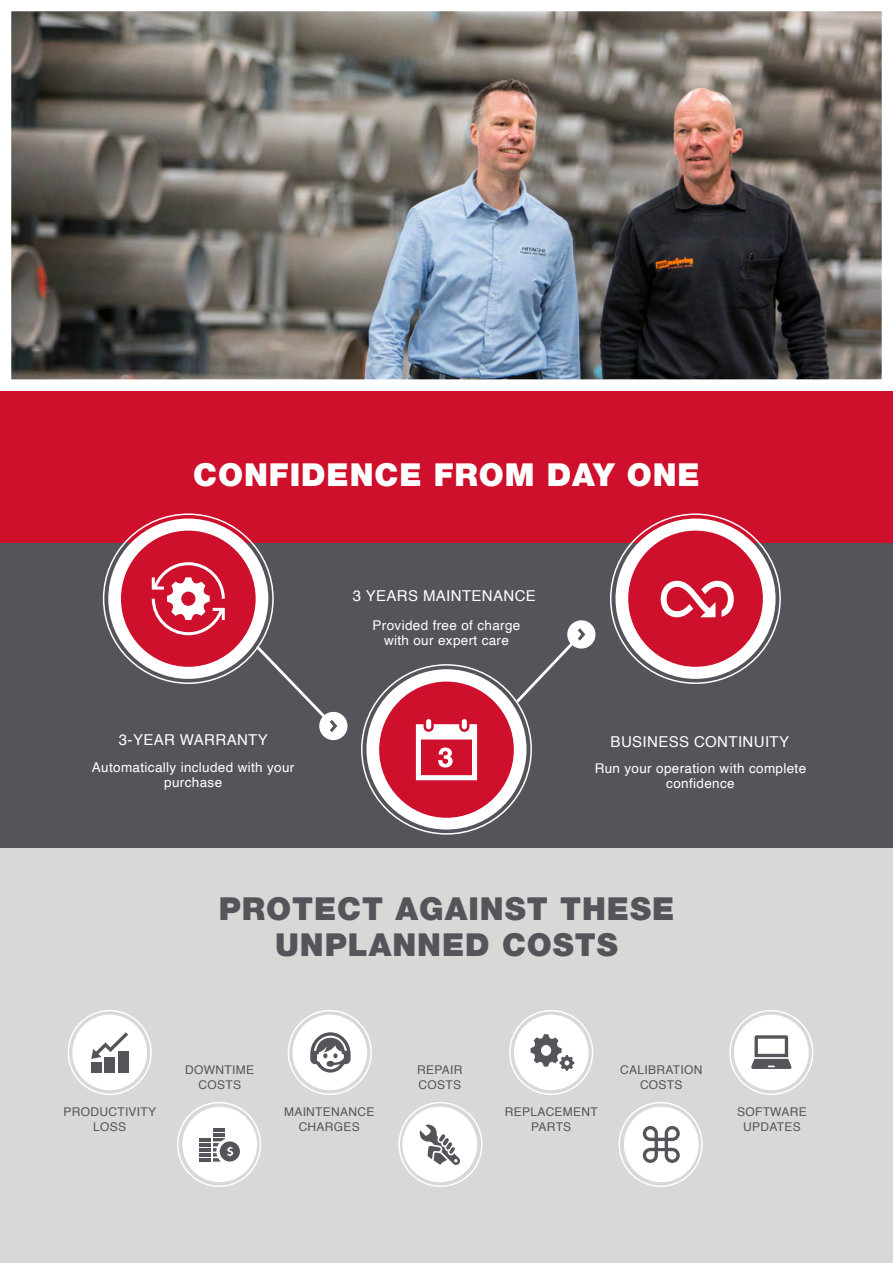
<style>
.page{position:relative;width:893px;height:1263px;background:#fff}
.page>*{position:absolute;margin:0;border:0;box-sizing:border-box;transform-origin:0 0}
.t1{font:900 31.5px/36px "Helvetica Neue";letter-spacing:.03em;color:#53555a;text-align:center}
.t2{font:900 31.5px "Helvetica Neue";letter-spacing:.03em;color:#fff}
.t3{font:15px "Helvetica";letter-spacing:.025em;color:#fff}
.t4{font:13.5px/15px "Helvetica";letter-spacing:.025em;color:#fff;text-align:center}
.t5{font:12px/14.7px "Helvetica";letter-spacing:.025em;color:#53555a;text-align:center}
</style>
<div class="page">
<img style="left:0;top:11px;width:893px;height:381px">
<div style="left:0;top:543px;width:893px;height:306px;background:#53555a"></div>
<div style="left:0;top:392px;width:893px;height:151px;background:#ce102c"></div>
<div style="left:0;top:849px;width:893px;height:414px;background:#d8d8d6"></div>
<div style="left:108px;top:518px;width:160px;height:161px;background:#fff;border-radius:50%"></div>
<div style="left:121px;top:531px;width:135px;height:136px;background:#ce102c;border-radius:50%"></div>
<svg style="left:152px;top:562px;width:73px;height:73px"></svg>
<div style="left:366px;top:669px;width:160px;height:160px;background:#fff;border-radius:50%"></div>
<div style="left:379px;top:682px;width:135px;height:136px;background:#ce102c;border-radius:50%"></div>
<div style="left:462px;top:719px;width:5px;height:10px;background:#fff;border-radius:3px"></div>
<div style="left:426px;top:719px;width:5px;height:10px;background:#fff;border-radius:3px"></div>
<svg style="left:416px;top:724px;width:61px;height:56px"></svg>
<div style="left:615px;top:518px;width:160px;height:161px;background:#fff;border-radius:50%"></div>
<div style="left:628px;top:531px;width:135px;height:136px;background:#ce102c;border-radius:50%"></div>
<svg style="left:661px;top:581px;width:73px;height:36px"></svg>
<div style="left:734px;top:1015px;width:75px;height:75px;background:#fff;border-radius:50%"></div>
<svg style="left:751px;top:1035px;width:40px;height:34px"></svg>
<div style="left:72px;top:1015px;width:75px;height:75px;background:#fff;border-radius:50%"></div>
<div style="left:91px;top:1062px;width:10px;height:10px;background:#53555a"></div>
<div style="left:118px;top:1051px;width:10px;height:21px;background:#53555a"></div>
<svg style="left:91px;top:1032px;width:37px;height:27px"></svg>
<div style="left:105px;top:1057px;width:10px;height:15px;background:#53555a"></div>
<div style="left:182px;top:1107px;width:75px;height:75px;background:#fff;border-radius:50%"></div>
<svg style="left:200px;top:1128px;width:40px;height:33px"></svg>
<div style="left:292px;top:1015px;width:75px;height:75px;background:#fff;border-radius:50%"></div>
<svg style="left:310px;top:1032px;width:41px;height:40px"></svg>
<div style="left:402px;top:1107px;width:75px;height:75px;background:#fff;border-radius:50%"></div>
<svg style="left:420px;top:1124px;width:40px;height:41px"></svg>
<div style="left:624px;top:1107px;width:75px;height:75px;background:#fff;border-radius:50%"></div>
<svg style="left:643px;top:1126px;width:37px;height:37px"></svg>
<div style="left:514px;top:1015px;width:75px;height:75px;background:#fff;border-radius:50%"></div>
<svg style="left:531px;top:1034px;width:43px;height:37px"></svg>
<div style="left:319px;top:712px;width:28px;height:28px;background:#fff;border-radius:50%"></div>
<svg style="left:253px;top:643px;width:86px;height:92px"></svg>
<div style="left:567px;top:620px;width:28px;height:28px;background:#fff;border-radius:50%"></div>
<svg style="left:513px;top:625px;width:74px;height:81px"></svg>
<div style="left:68px;top:1010px;width:84px;height:85px;border:2px solid #fff;border-radius:50%"></div>
<div style="left:288px;top:1010px;width:84px;height:85px;border:2px solid #fff;border-radius:50%"></div>
<div style="left:177px;top:1102px;width:84px;height:85px;border:2px solid #fff;border-radius:50%"></div>
<div style="left:509px;top:1010px;width:84px;height:85px;border:2px solid #fff;border-radius:50%"></div>
<div style="left:398px;top:1102px;width:85px;height:85px;border:2px solid #fff;border-radius:50%"></div>
<div style="left:729px;top:1010px;width:84px;height:85px;border:2px solid #fff;border-radius:50%"></div>
<div style="left:618px;top:1102px;width:85px;height:85px;border:2px solid #fff;border-radius:50%"></div>
<h1 class="t2" style="left:193px;top:456px;width:508px">CONFIDENCE FROM DAY ONE</h1>
<p class="t3" style="left:353px;top:584px;width:185px">3 YEARS MAINTENANCE</p>
<p class="t3" style="left:119px;top:728px;width:150px">3-YEAR WARRANTY</p>
<p class="t4" style="left:92px;top:760px;width:204px">Automatically included with your purchase</p>
<p class="t4" style="left:373px;top:619px;width:149px">Provided free of charge with our expert care</p>
<p class="t3" style="left:611px;top:730px;width:180px">BUSINESS CONTINUITY</p>
<p class="t4" style="left:595px;top:761px;width:213px">Run your operation with complete confidence</p>
<h1 class="t1" style="left:219px;top:891px;width:457px">PROTECT AGAINST THESE<br>UNPLANNED COSTS</h1>
<p class="t5" style="left:185px;top:1063px;width:70px">DOWNTIME<br>COSTS</p>
<p class="t5" style="left:417px;top:1063px;width:47px;text-align:left">REPAIR<br>COSTS</p>
<p class="t5" style="left:620px;top:1063px;width:84px">CALIBRATION<br>COSTS</p>
<p class="t5" style="left:63px;top:1105px;width:94px">PRODUCTIVITY<br>LOSS</p>
<p class="t5" style="left:284px;top:1105px;width:92px">MAINTENANCE<br>CHARGES</p>
<p class="t5" style="left:505px;top:1105px;width:95px">REPLACEMENT<br>PARTS</p>
<p class="t5" style="left:737px;top:1105px;width:71px">SOFTWARE<br>UPDATES</p>
</div>
